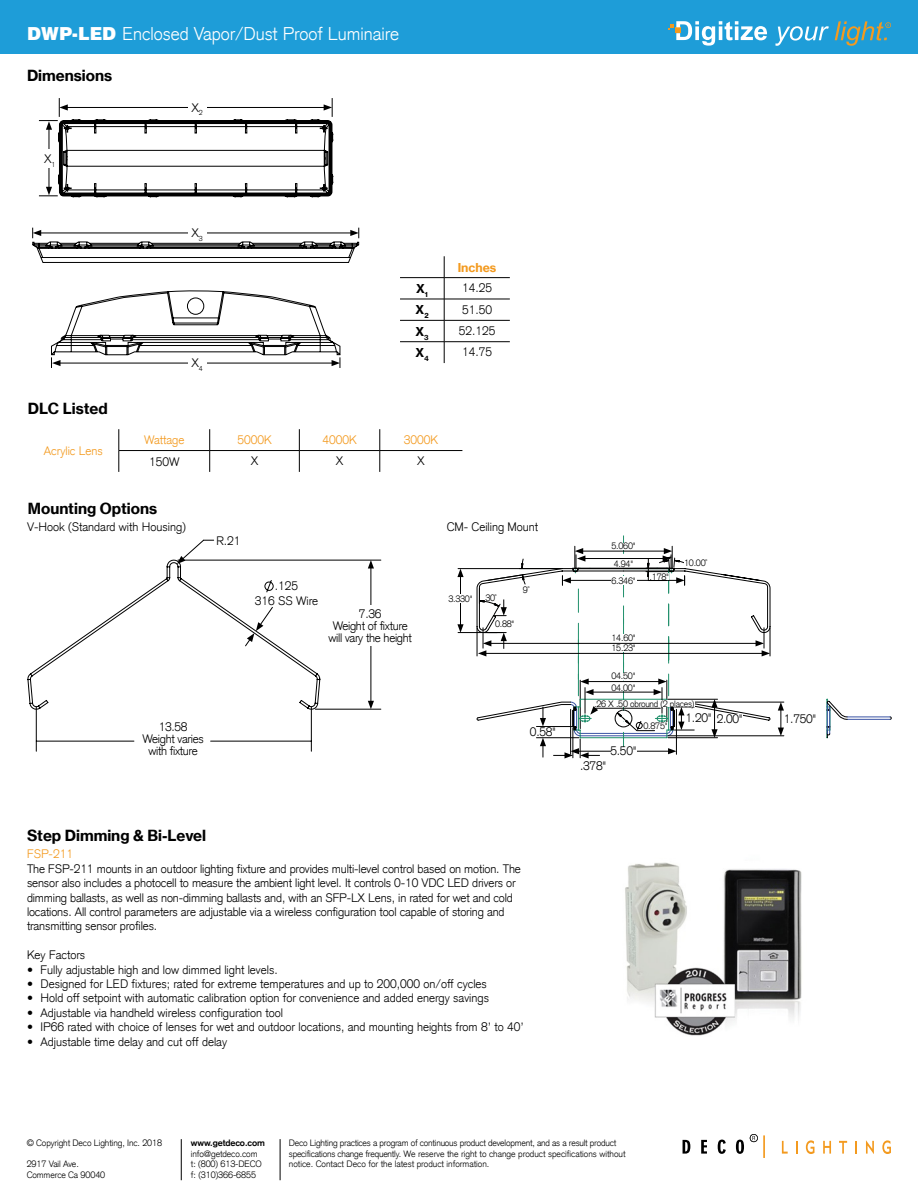
<style>
.page{position:relative;width:918px;height:1188px;background:#fff}
.page>*{position:absolute;margin:0;border:0;box-sizing:border-box;transform-origin:0 0}
.t1{font:300 18px "Akzidenz Grotesk CE";color:#fff}
.t2{font:15px "N Haas Grotesk TX Pro 75 Bd";color:#000}
.t3{font:300 12px/14.4px "Akzidenz Grotesk CE";letter-spacing:-.01em;color:#000;text-align:center}
.t4{font:300 12px "Akzidenz Grotesk CE";color:#f39a1f}
.t5{font:12px "N Haas Grotesk TX Pro 75 Bd";color:#000}
.t6{font:12px "N Haas Grotesk TX Pro 75 Bd";color:#f39a1f}
.t7{font:300 9px/10.8px "Akzidenz Grotesk CE";letter-spacing:-.01em;color:#000}
.t8{font:700 9px "Akzidenz Grotesk";letter-spacing:-.01em;color:#000}
.s1{font-family:"Swiss 721 BT";font-weight:900}
</style>
<div class="page">
<div style="left:0;top:0;width:918px;height:54px;background:#1e9dd8"></div>
<svg style="left:775px;top:26px;width:54px;height:20px"></svg>
<svg style="left:835px;top:21px;width:56px;height:25px"></svg>
<svg style="left:668px;top:21px;width:99px;height:25px"></svg>
<svg style="left:683px;top:1140px;width:7px;height:14px"></svg>
<svg style="left:701px;top:1140px;width:6px;height:14px"></svg>
<svg style="left:718px;top:1140px;width:8px;height:14px"></svg>
<svg style="left:736px;top:1140px;width:8px;height:14px"></svg>
<svg style="left:782px;top:1141px;width:6px;height:13px"></svg>
<svg style="left:796px;top:1141px;width:1px;height:13px"></svg>
<svg style="left:806px;top:1140px;width:8px;height:14px"></svg>
<svg style="left:823px;top:1141px;width:8px;height:13px"></svg>
<svg style="left:839px;top:1141px;width:8px;height:13px"></svg>
<svg style="left:855px;top:1141px;width:2px;height:13px"></svg>
<svg style="left:866px;top:1140px;width:8px;height:14px"></svg>
<svg style="left:882px;top:1140px;width:9px;height:14px"></svg>
<hr style="left:763px;top:1135px;width:2px;height:23px;background:#f39a1f">
<svg style="left:750px;top:1134px;width:8px;height:8px"></svg>
<hr style="left:181px;top:1139px;width:1px;height:41px;background:#000">
<hr style="left:280px;top:1139px;width:1px;height:41px;background:#000">
<hr style="left:444px;top:277px;width:66px;height:1px;background:#000">
<hr style="left:444px;top:299px;width:66px;height:1px;background:#000">
<hr style="left:444px;top:320px;width:66px;height:1px;background:#000">
<hr style="left:444px;top:341px;width:66px;height:1px;background:#000">
<svg style="left:400px;top:256px;width:45px;height:107px"></svg>
<hr style="left:210px;top:450px;width:89px;height:1px;background:#000">
<hr style="left:299px;top:450px;width:81px;height:1px;background:#000">
<svg style="left:299px;top:429px;width:1px;height:43px"></svg>
<hr style="left:380px;top:450px;width:82px;height:1px;background:#000">
<svg style="left:380px;top:429px;width:1px;height:43px"></svg>
<svg style="left:118px;top:429px;width:92px;height:43px"></svg>
<svg style="left:39px;top:98px;width:294px;height:99px"></svg>
<div style="left:188px;top:98px;width:19px;height:19px;background:#fff"></div>
<svg style="left:32px;top:228px;width:328px;height:35px"></svg>
<svg style="left:51px;top:290px;width:290px;height:78px"></svg>
<hr style="left:315px;top:709px;width:66px;height:1px;background:#000">
<hr style="left:178px;top:560px;width:203px;height:1px;background:#000">
<hr style="left:211px;top:741px;width:100px;height:1px;background:#000">
<hr style="left:36px;top:741px;width:98px;height:1px;background:#000">
<hr style="left:311px;top:707px;width:1px;height:44px;background:#000">
<hr style="left:36px;top:707px;width:1px;height:44px;background:#000">
<hr style="left:371px;top:566px;width:1px;height:137px;background:#000">
<svg style="left:368px;top:560px;width:6px;height:9px"></svg>
<svg style="left:368px;top:701px;width:6px;height:8px"></svg>
<svg style="left:28px;top:540px;width:292px;height:169px"></svg>
<div style="left:316px;top:605px;width:110px;height:41px;background:#fff"></div>
<hr style="left:678px;top:702px;width:106px;height:1px;background:#000101">
<hr style="left:668px;top:736px;width:116px;height:1px;background:#000101">
<svg style="left:827px;top:699px;width:65px;height:39px"></svg>
<svg style="left:778px;top:702px;width:6px;height:34px"></svg>
<svg style="left:457px;top:536px;width:314px;height:222px"></svg>
<div style="left:448px;top:595px;width:25px;height:8px;background:#fff"></div>
<div style="left:611px;top:543px;width:25px;height:6px;background:#fff"></div>
<div style="left:614px;top:560px;width:19px;height:7px;background:#fff"></div>
<div style="left:650px;top:573px;width:19px;height:7px;background:#fff"></div>
<div style="left:684px;top:560px;width:23px;height:6px;background:#fff"></div>
<div style="left:611px;top:576px;width:25px;height:8px;background:#fff"></div>
<img style="left:625px;top:862px;width:177px;height:174px">
<h1 class="t1" style="left:27px;top:22px;width:374px"><span class="s1">DWP-LED</span> Enclosed Vapor/Dust Proof Luminaire</h1>
<p class="t2" style="left:27px;top:66px;width:87px">Dimensions</p>
<p class="t3" style="left:44px;top:151px;width:13px">X<sub>1</sub></p>
<p class="t2" style="left:28px;top:399px;width:81px">DLC Listed</p>
<p class="t4" style="left:44px;top:443px;width:60px">Acrylic Lens</p>
<p class="t3" style="left:191px;top:100px;width:13px">X<sub>2</sub></p>
<p class="t3" style="left:191px;top:225px;width:13px">X<sub>3</sub></p>
<p class="t3" style="left:191px;top:356px;width:13px">X<sub>4</sub></p>
<p class="t6" style="left:458px;top:260px;width:40px">Inches</p>
<p class="t5" style="left:416px;top:281px;width:13px">X<sub>1</sub></p>
<p class="t3" style="left:462px;top:281px;width:32px">14.25</p>
<p class="t5" style="left:416px;top:302px;width:15px">X<sub>2</sub></p>
<p class="t3" style="left:462px;top:302px;width:32px">51.50</p>
<p class="t5" style="left:416px;top:324px;width:15px">X<sub>3</sub></p>
<p class="t3" style="left:459px;top:324px;width:38px">52.125</p>
<p class="t5" style="left:415px;top:345px;width:15px">X<sub>4</sub></p>
<p class="t3" style="left:462px;top:345px;width:32px">14.75</p>
<p class="t4" style="left:144px;top:432px;width:42px">Wattage</p>
<p class="t4" style="left:237px;top:432px;width:36px">5000K</p>
<p class="t4" style="left:322px;top:432px;width:36px">4000K</p>
<p class="t4" style="left:404px;top:432px;width:36px">3000K</p>
<p class="t3" style="left:149px;top:454px;width:32px">150W</p>
<p class="t3" style="left:251px;top:454px;width:9px">X</p>
<p class="t3" style="left:336px;top:454px;width:9px">X</p>
<p class="t3" style="left:417px;top:454px;width:9px">X</p>
<p class="t2" style="left:28px;top:499px;width:131px">Mounting Options</p>
<p class="t3" style="left:27px;top:519px;width:160px">V-Hook (Standard with Housing)</p>
<p class="t3" style="left:447px;top:519px;width:93px">CM- Ceiling Mount</p>
<p class="t3" style="left:217px;top:533px;width:26px">R.21</p>
<p class="t3" style="left:255px;top:579px;width:65px">.125<br>316 SS Wire</p>
<p class="t3" style="left:328px;top:608px;width:85px;line-height:12px">7.36<br>Weight of fixture will vary the height</p>
<p class="t7" style="left:523px;top:584px;width:8px">9°</p>
<p class="t7" style="left:485px;top:592px;width:13px">30°</p>
<p class="t7" style="left:448px;top:594px;width:26px">3.330"</p>
<p class="t7" style="left:495px;top:619px;width:21px">0.88"</p>
<p class="t3" style="left:143px;top:721px;width:63px;line-height:12px">13.58<br>Weight varies with fixture</p>
<p class="t3" style="left:530px;top:725px;width:27px">0.58"</p>
<p class="t2" style="left:27px;top:826px;width:181px">Step Dimming &amp; Bi-Level</p>
<p class="t4" style="left:27px;top:847px;width:48px">FSP-211</p>
<p class="t3" style="left:27px;top:861px;width:495px;text-align:left">The FSP-211 mounts in an outdoor lighting fixture and provides multi-level control based on motion. The sensor also includes a photocell to measure the ambient light level. It controls 0-10 VDC LED drivers or dimming ballasts, as well as non-dimming ballasts and, with an SFP-LX Lens, in rated for wet and cold locations. All control parameters are adjustable via a wireless configuration tool capable of storing and transmitting sensor profiles.</p>
<p class="t3" style="left:27px;top:948px;width:60px">Key Factors</p>
<p class="t3" style="left:27px;top:962px;width:252px">• Fully adjustable high and low dimmed light levels.</p>
<p class="t3" style="left:27px;top:977px;width:461px">• Designed for LED fixtures; rated for extreme temperatures and up to 200,000 on/off cycles</p>
<p class="t3" style="left:27px;top:991px;width:464px">• Hold off setpoint with automatic calibration option for convenience and added energy savings</p>
<p class="t3" style="left:27px;top:1005px;width:258px">• Adjustable via handheld wireless configuration tool</p>
<p class="t3" style="left:27px;top:1020px;width:498px">• IP66 rated with choice of lenses for wet and outdoor locations, and mounting heights from 8’ to 40’</p>
<p class="t3" style="left:27px;top:1034px;width:202px">• Adjustable time delay and cut off delay</p>
<p class="t7" style="left:611px;top:538px;width:26px;line-height:17.1px">5.060"<br>4.94"</p>
<p class="t7" style="left:611px;top:575px;width:26px">6.346"</p>
<p class="t7" style="left:650px;top:571px;width:21px">.178"</p>
<p class="t7" style="left:684px;top:558px;width:25px">10.00°</p>
<p class="t7" style="left:612px;top:633px;width:26px">14.60"</p>
<p class="t7" style="left:612px;top:643px;width:26px">15.23"</p>
<p class="t7" style="left:611px;top:671px;width:26px">04.50"</p>
<p class="t7" style="left:611px;top:682px;width:26px">04.00"</p>
<p class="t7" style="left:594px;top:698px;width:102px">.26 X .50 obround (2 places)</p>
<p class="t7" style="left:643px;top:720px;width:26px">0.875"</p>
<p class="t3" style="left:611px;top:744px;width:27px">5.50"</p>
<p class="t3" style="left:580px;top:758px;width:27px">.378"</p>
<p class="t3" style="left:686px;top:711px;width:59px">1.20" 2.00"</p>
<p class="t3" style="left:784px;top:711px;width:34px">1.750"</p>
<p class="t7" style="left:27px;top:1137px;width:137px">© Copyright Deco Lighting, Inc. 2018</p>
<p class="t7" style="left:27px;top:1159px;width:80px">2917 Vail Ave.<br>Commerce Ca 90040</p>
<p class="t8" style="left:191px;top:1137px;width:75px">www.getdeco.com</p>
<p class="t7" style="left:191px;top:1148px;width:72px">info@getdeco.com t: (800) 613-DECO f: (310)366-6855</p>
<p class="t7" style="left:289px;top:1137px;width:338px">Deco Lighting practices a program of continuous product development, and as a result product specifications change frequently. We reserve the right to change product specifications without notice. Contact Deco for the latest product information.</p>
</div>
